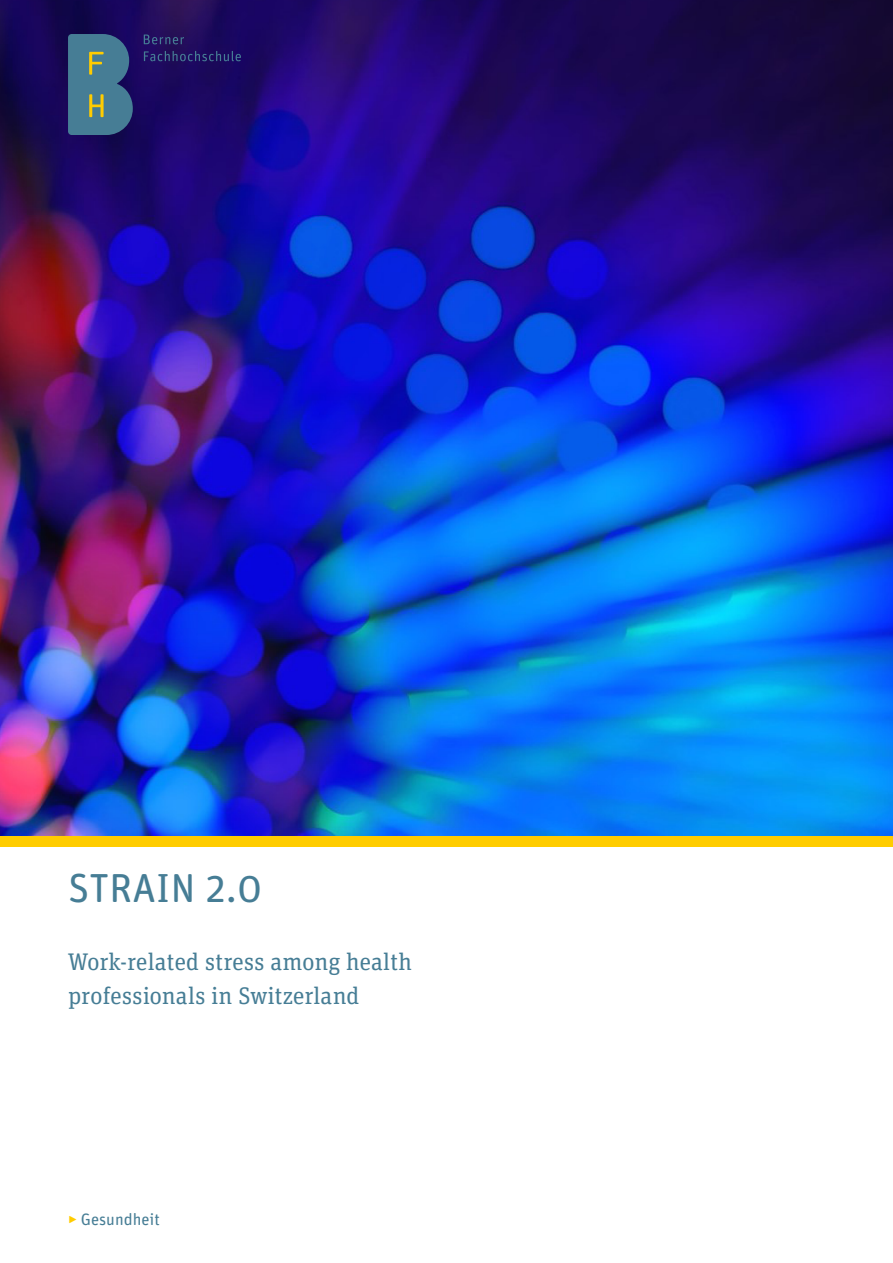
<style>
.page{position:relative;width:893px;height:1263px;background:#fff}
.page>*{position:absolute;margin:0;border:0;box-sizing:border-box;transform-origin:0 0}
.Haupttitel{font:40.5px "Unit Rounded Pro";color:#467d95}
.Teaser{font:24px "Unit Slab Pro";color:#467d95}
.t1{font:16.5px "Unit Rounded Pro";color:#467d95}
.s1{font-weight:300;color:#fc0}
</style>
<div class="page">
<img style="left:0;top:0;width:893px;height:837px">
<div style="left:0;top:837px;width:893px;height:10px;background:#fc0"></div>
<svg style="left:68px;top:34px;width:65px;height:101px"></svg>
<svg style="left:144px;top:35px;width:40px;height:9px"></svg>
<svg style="left:144px;top:51px;width:97px;height:10px"></svg>
<p class="Haupttitel" style="left:68px;top:860px;width:196px">STRAIN 2.0</p>
<p class="Teaser" style="left:68px;top:945px;width:346px">Work-related stress among health</p>
<p class="Teaser" style="left:68px;top:979px;width:293px">professionals in Switzerland</p>
<p class="t1" style="left:68px;top:1207px;width:93px"><span class="s1">‣</span> Gesundheit</p>
</div>
